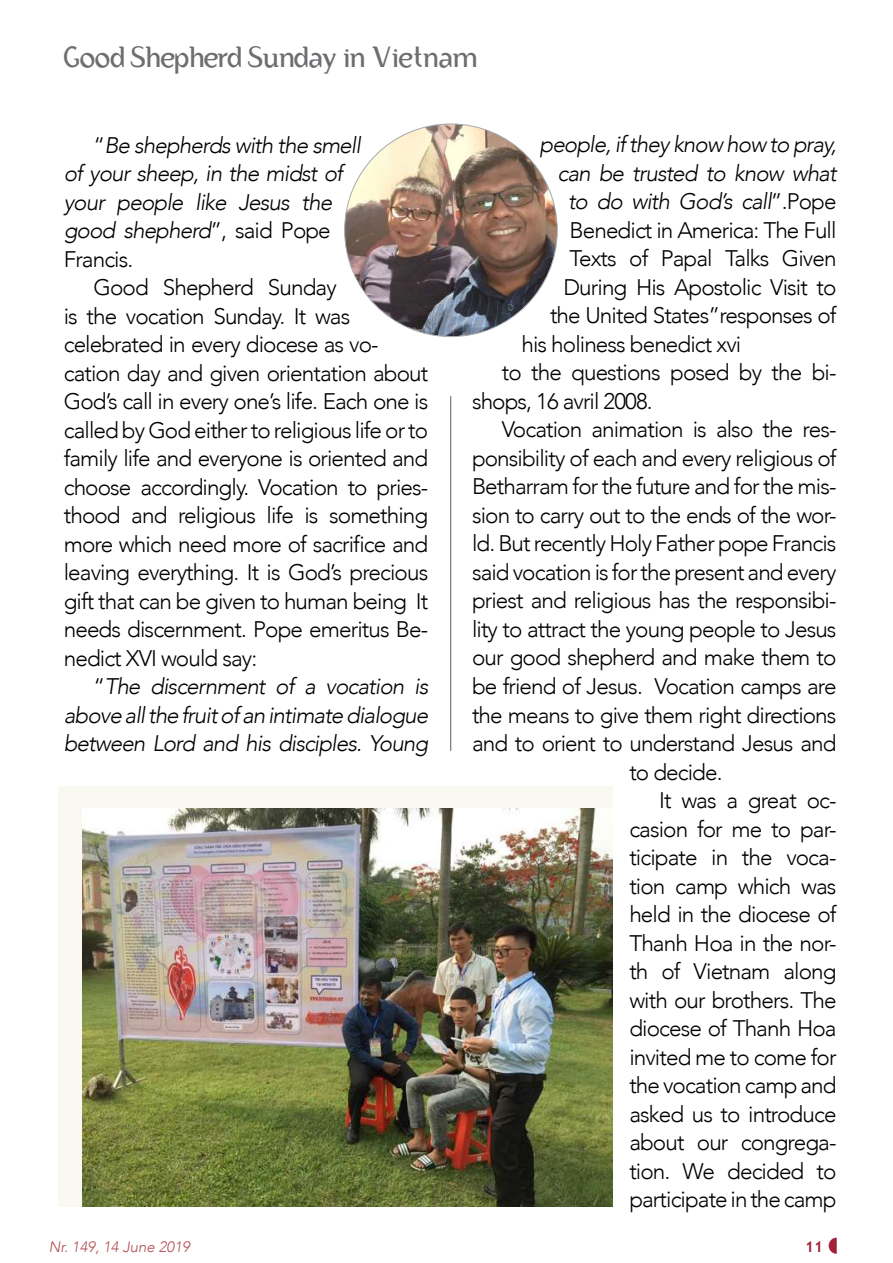
<style>
.page{position:relative;width:893px;height:1263px;background:#fff}
.page>*{position:absolute;margin:0;border:0;box-sizing:border-box;transform-origin:0 0}
.t1{font:28.5px "Bertolt Brecht";letter-spacing:-.03em;color:#6d6e71}
.t2{font:300 22.5px/28.5px "Avenir";letter-spacing:-.04em;color:#000}
.t3{font:italic 300 22.5px/28.5px "Avenir";letter-spacing:-.04em;color:#000}
.t4{font:italic 300 15px "Avenir";color:#b14e52}
.t5{font:700 15px "Trebuchet MS";color:#a2203a}
.s1{font-style:normal}
</style>
<div class="page">
<hr style="left:450px;top:396px;width:1px;height:355px;background:#58595b">
<img style="left:345px;top:124px;width:212px;height:213px;border-radius:106px">
<div style="left:58px;top:787px;width:554px;height:420px;background:#f9f8f1"></div>
<img style="left:82px;top:809px;width:530px;height:398px">
<p class="t1" style="left:64px;top:41px;width:415px">Good Shepherd Sunday in Vietnam</p>
<p class="t3" style="left:64px;top:131px;width:299px;text-indent:30px"><span class="s1">“</span>Be shepherds with the smell of your sheep, in the midst of your people like Jesus the good shepherd<span class="s1">”, said Pope<br>Francis.</span></p>
<p class="t2" style="left:64px;top:273px;width:366px;text-indent:30px">Good Shepherd Sunday<br>is the vocation Sunday. It was celebrated in every diocese as vo&shy;cation day and given orientation about God’s call in every one’s life. Each one is called by God either to religious life or to family life and everyone is oriented and choose accordingly. Vocation to pries&shy;thood and religious life is something more which need more of sacrifice and leaving everything. It is God’s precious gift that can be given to human being It needs discernment. Pope emeritus Be&shy;nedict XVI would say:</p>
<p class="t3" style="left:64px;top:672px;width:366px;text-align:justify;text-indent:30px"><span class="s1">“</span>The discernment of a vocation is above all the fruit of an intimate dialogue between Lord and his disciples. Young</p>
<p class="t3" style="left:539px;top:130px;width:299px">people, if they know how to pray,</p>
<p class="t3" style="left:557px;top:159px;width:281px">can be trusted to know what</p>
<p class="t3" style="left:568px;top:187px;width:270px">to do with God’s call<span class="s1">”.Pope</span></p>
<p class="t2" style="left:569px;top:216px;width:269px">Benedict in America: The Full</p>
<p class="t2" style="left:569px;top:244px;width:269px">Texts of Papal Talks Given</p>
<p class="t2" style="left:563px;top:273px;width:275px">During His Apostolic Visit to</p>
<p class="t2" style="left:550px;top:301px;width:288px">the United States”responses of</p>
<p class="t2" style="left:521px;top:330px;width:221px">his holiness benedict xvi</p>
<p class="t2" style="left:502px;top:358px;width:336px">to the questions posed by the bi-</p>
<p class="t2" style="left:472px;top:387px;width:182px">shops, 16 avril 2008.</p>
<p class="t2" style="left:502px;top:415px;width:336px">Vocation animation is also the res-</p>
<p class="t2" style="left:472px;top:444px;width:366px">ponsibility of each and every religious of</p>
<p class="t2" style="left:472px;top:472px;width:366px">Betharram for the future and for the mis-</p>
<p class="t2" style="left:472px;top:501px;width:366px">sion to carry out to the ends of the wor-</p>
<p class="t2" style="left:472px;top:529px;width:366px">ld. But recently Holy Father pope Francis</p>
<p class="t2" style="left:472px;top:558px;width:366px">said vocation is for the present and every</p>
<p class="t2" style="left:472px;top:586px;width:366px">priest and religious has the responsibi-</p>
<p class="t2" style="left:472px;top:615px;width:366px">lity to attract the young people to Jesus</p>
<p class="t2" style="left:472px;top:643px;width:366px">our good shepherd and make them to</p>
<p class="t2" style="left:472px;top:672px;width:366px">be friend of Jesus. Vocation camps are</p>
<p class="t2" style="left:472px;top:700px;width:366px">the means to give them right directions</p>
<p class="t2" style="left:472px;top:729px;width:366px">and to orient to understand Jesus and</p>
<p class="t2" style="left:629px;top:757px;width:95px">to decide.</p>
<p class="t2" style="left:659px;top:786px;width:179px">It was a great oc-</p>
<p class="t2" style="left:629px;top:814px;width:209px">casion for me to par-</p>
<p class="t2" style="left:629px;top:843px;width:209px">ticipate in the voca-</p>
<p class="t2" style="left:629px;top:871px;width:209px">tion camp which was</p>
<p class="t2" style="left:629px;top:900px;width:209px">held in the diocese of</p>
<p class="t2" style="left:629px;top:929px;width:209px">Thanh Hoa in the nor-</p>
<p class="t2" style="left:629px;top:957px;width:209px">th of Vietnam along</p>
<p class="t2" style="left:629px;top:986px;width:209px">with our brothers. The</p>
<p class="t2" style="left:629px;top:1014px;width:209px">diocese of Thanh Hoa</p>
<p class="t2" style="left:629px;top:1043px;width:209px">invited me to come for</p>
<p class="t2" style="left:629px;top:1071px;width:209px">the vocation camp and</p>
<p class="t2" style="left:629px;top:1100px;width:209px">asked us to introduce</p>
<p class="t2" style="left:629px;top:1128px;width:209px">about our congrega-</p>
<p class="t2" style="left:629px;top:1157px;width:209px">tion. We decided to</p>
<p class="t2" style="left:629px;top:1185px;width:209px">participate in the camp</p>
<p class="t4" style="left:49px;top:1238px;width:143px">Nr. 149, 14 June 2019</p>
<p class="t5" style="left:805px;top:1237px;width:19px">11</p>
</div>
